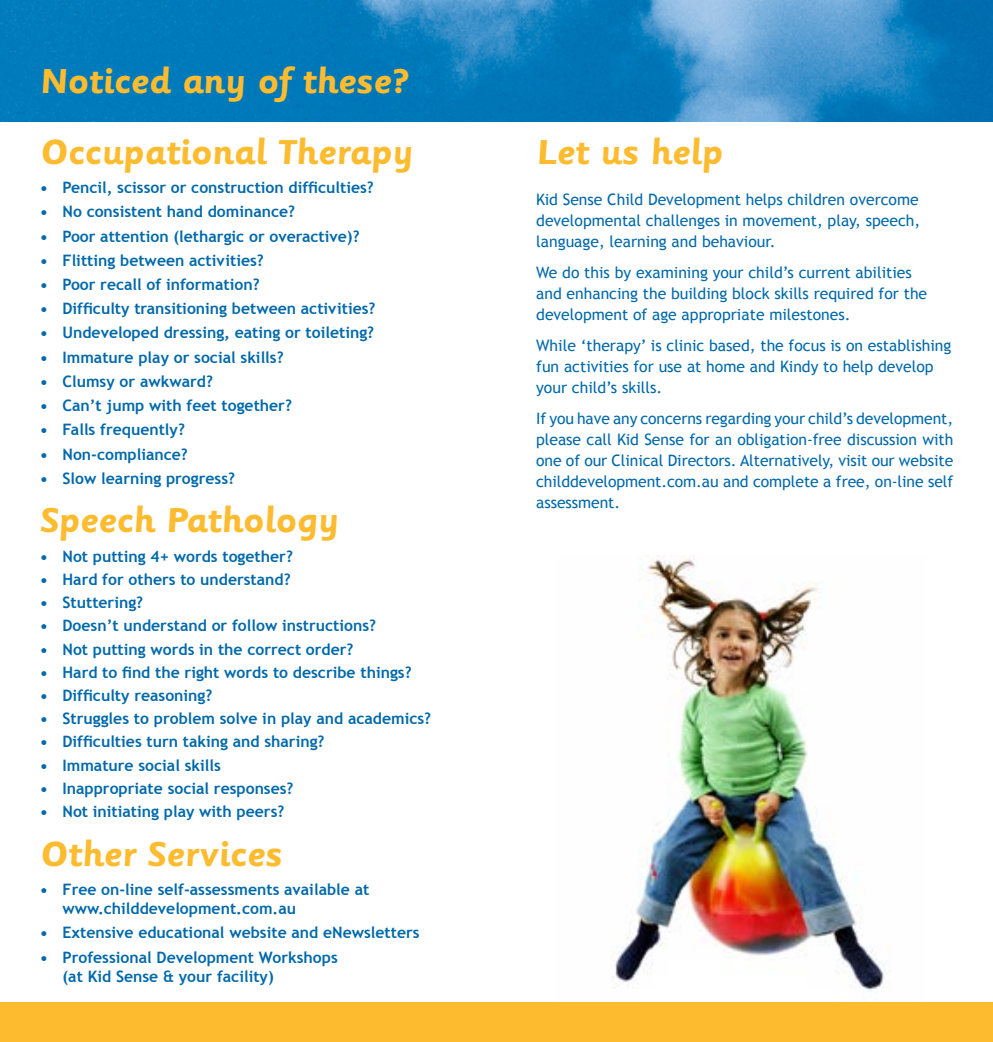
<style>
.page{position:relative;width:993px;height:1042px;background:#fff}
.page>*{position:absolute;margin:0;border:0;box-sizing:border-box;transform-origin:0 0}
.t1{font:700 38.5px "Sassoon Primary";letter-spacing:-.015em;color:#fdbb30}
.t2{font:700 15.75px/19.2px "Trebuchet MS";color:#0069aa}
.t3{font:15.75px/21px "Trebuchet MS";color:#0069aa;text-align:justify}
</style>
<div class="page">
<img style="left:0;top:0;width:992px;height:122px">
<img style="left:613px;top:555px;width:274px;height:436px">
<div style="left:0;top:1002px;width:992px;height:40px;background:#fdbb30"></div>
<h1 class="t1" style="left:40px;top:58px;width:369px">Noticed any of these?</h1>
<h1 class="t1" style="left:40px;top:129px;width:375px">Occupational Therapy</h1>
<p class="t2" style="left:40px;top:178px;width:335px">• Pencil, scissor or construction difficulties?</p>
<p class="t2" style="left:40px;top:202px;width:257px">• No consistent hand dominance?</p>
<p class="t2" style="left:40px;top:226px;width:321px">• Poor attention (lethargic or overactive)?</p>
<p class="t2" style="left:40px;top:251px;width:225px">• Flitting between activities?</p>
<p class="t2" style="left:40px;top:275px;width:221px">• Poor recall of information?</p>
<p class="t2" style="left:40px;top:299px;width:337px">• Difficulty transitioning between activities?</p>
<p class="t2" style="left:40px;top:323px;width:336px">• Undeveloped dressing, eating or toileting?</p>
<p class="t2" style="left:40px;top:347px;width:245px">• Immature play or social skills?</p>
<p class="t2" style="left:40px;top:372px;width:175px">• Clumsy or awkward?</p>
<p class="t2" style="left:40px;top:396px;width:254px">• Can’t jump with feet together?</p>
<p class="t2" style="left:40px;top:420px;width:147px">• Falls frequently?</p>
<p class="t2" style="left:40px;top:444px;width:149px">• Non-compliance?</p>
<p class="t2" style="left:40px;top:468px;width:197px">• Slow learning progress?</p>
<h1 class="t1" style="left:40px;top:497px;width:301px">Speech Pathology</h1>
<p class="t2" style="left:40px;top:546px;width:254px">• Not putting 4+ words together?</p>
<p class="t2" style="left:40px;top:569px;width:252px">• Hard for others to understand?</p>
<p class="t2" style="left:40px;top:593px;width:105px">• Stuttering?</p>
<p class="t2" style="left:40px;top:616px;width:338px">• Doesn’t understand or follow instructions?</p>
<p class="t2" style="left:40px;top:639px;width:315px">• Not putting words in the correct order?</p>
<p class="t2" style="left:40px;top:662px;width:373px">• Hard to find the right words to describe things?</p>
<p class="t2" style="left:40px;top:686px;width:174px">• Difficulty reasoning?</p>
<p class="t2" style="left:40px;top:709px;width:393px">• Struggles to problem solve in play and academics?</p>
<p class="t2" style="left:40px;top:732px;width:286px">• Difficulties turn taking and sharing?</p>
<p class="t2" style="left:40px;top:755px;width:183px">• Immature social skills</p>
<p class="t2" style="left:40px;top:778px;width:255px">• Inappropriate social responses?</p>
<p class="t2" style="left:40px;top:802px;width:246px">• Not initiating play with peers?</p>
<h1 class="t1" style="left:40px;top:830px;width:244px">Other Services</h1>
<p class="t2" style="left:62px;top:880px;width:308px;text-indent:-23px">• Free on-line self-assessments available at www.childdevelopment.com.au</p>
<p class="t2" style="left:40px;top:923px;width:381px">• Extensive educational website and eNewsletters</p>
<p class="t2" style="left:62px;top:947px;width:277px;text-indent:-23px">• Professional Development Workshops (at Kid Sense &amp; your facility)</p>
<h1 class="t1" style="left:536px;top:129px;width:188px">Let us help</h1>
<p class="t3" style="left:536px;top:189px;width:385px">Kid Sense Child Development helps children overcome developmental challenges in movement, play, speech, language, learning and behaviour.</p>
<p class="t3" style="left:536px;top:262px;width:392px;text-align:left">We do this by examining your child’s current abilities and enhancing the building block skills required for the development of age appropriate milestones.</p>
<p class="t3" style="left:536px;top:335px;width:416px;text-align:left">While ‘therapy’ is clinic based, the focus is on establishing fun activities for use at home and Kindy to help develop your child’s skills.</p>
<p class="t3" style="left:536px;top:408px;width:418px">If you have any concerns regarding your child’s development, please call Kid Sense for an obligation-free discussion with one of our Clinical Directors. Alternatively, visit our website childdevelopment.com.au and complete a free, on-line self assessment.</p>
</div>
